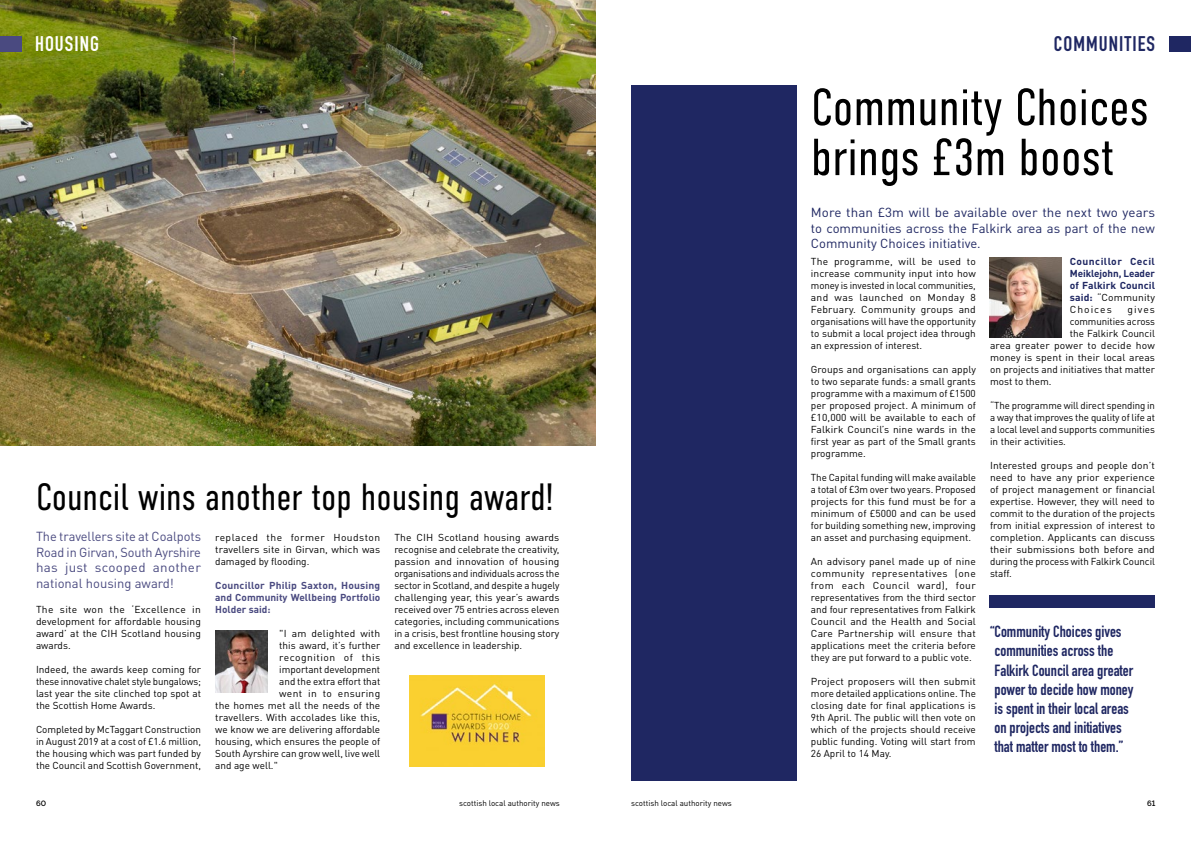
<style>
.page{position:relative;width:1191px;height:842px;background:#fff}
.page>*{position:absolute;margin:0;border:0;box-sizing:border-box;transform-origin:0 0}
.t1{font:300 52px/50px "DIN Condensed";color:#000}
.t2{font:300 38px "DIN Condensed";color:#000}
.t3{font:20.9px "DIN Engschrift Std";letter-spacing:.05em;color:#1f2762}
.t4{font:20.9px "DIN Engschrift Std";letter-spacing:.05em;color:#fff}
.t5{font:16px/19.2px "DIN Engschrift Std";color:#1f2762}
.t6{font:13px/15.6px "DIN Pro";color:#1f2762;text-align:justify}
.t7{font:13px/15.6px "DIN Pro";color:#4a4a80;text-align:justify}
.t8{font:10px/12px "DIN Pro";color:#000;text-align:justify}
.t9{font:700 10px/12px "DIN Pro";color:#4a4a80;text-align:justify}
.t10{font:700 10px/12px "DIN Pro";letter-spacing:.005em;color:#1f2762;text-align:justify}
.t11{font:10px "DIN Pro";letter-spacing:.02em;color:#000}
.t12{font:10px "DIN Pro";letter-spacing:.045em;color:#000}
.t13{font:10px "DIN Pro";letter-spacing:.025em;color:#000}
.t14{font:8px "DIN Pro";color:#000}
.t15{font:600 7.7px "Raleway";color:#000}
.s1{font-weight:400;color:#000}
</style>
<div class="page">
<div style="left:631px;top:85px;width:165px;height:696px;background:#1f2762"></div>
<img style="left:990px;top:258px;width:71px;height:79px">
<div style="left:990px;top:595px;width:165px;height:12px;background:#1f2762"></div>
<div style="left:1169px;top:36px;width:22px;height:15px;background:#1f2762"></div>
<img style="left:0;top:0;width:595px;height:445px">
<div style="left:0;top:36px;width:22px;height:15px;background:#4a4a80"></div>
<img style="left:215px;top:630px;width:53px;height:62px">
<img style="left:410px;top:676px;width:134px;height:90px">
<h3 class="t4" style="left:35px;top:31px;width:65px">HOUSING</h3>
<h2 class="t2" style="left:36px;top:476px;width:519px">Council wins another top housing award!</h2>
<h3 class="t7" style="left:36px;top:528px;width:167px">The travellers site at Coalpots Road in Girvan, South Ayrshire has just scooped another national housing award!</h3>
<p class="t8" style="left:36px;top:603px;width:166px">The site won the ‘Excellence in development for affordable housing award’ at the CIH Scotland housing awards.</p>
<p class="t8" style="left:36px;top:663px;width:167px">Indeed, the awards keep coming for these innovative chalet style bungalows; last year the site clinched top spot at the Scottish Home Awards.</p>
<p class="t8" style="left:36px;top:723px;width:166px">Completed by McTaggart Construction in August 2019 at a cost of £1.6 million, the housing which was part funded by the Council and Scottish Government,</p>
<p class="t8" style="left:394px;top:531px;width:167px">The CIH Scotland housing awards recognise and celebrate the creativity, passion and innovation of housing organisations and individuals across the sector in Scotland, and despite a hugely challenging year, this year’s awards received over 75 entries across eleven categories, including communications in a crisis, best frontline housing story and excellence in leadership.</p>
<p class="t8" style="left:215px;top:531px;width:166px">replaced the former Houdston travellers site in Girvan, which was damaged by flooding.</p>
<p class="t9" style="left:215px;top:579px;width:167px">Councillor Philip Saxton, Housing and Community Wellbeing Portfolio Holder said:</p>
<p class="t11" style="left:279px;top:627px;width:102px">"I am delighted with</p>
<p class="t8" style="left:279px;top:639px;width:102px">this award, it’s further</p>
<p class="t12" style="left:279px;top:651px;width:102px">recognition of this</p>
<p class="t8" style="left:279px;top:663px;width:102px">important development</p>
<p class="t8" style="left:279px;top:675px;width:102px">and the extra effort that</p>
<p class="t13" style="left:279px;top:687px;width:102px">went in to ensuring</p>
<p class="t8" style="left:215px;top:699px;width:167px">the homes met all the needs of the</p>
<p class="t8" style="left:215px;top:711px;width:167px">travellers. With accolades like this,</p>
<p class="t8" style="left:215px;top:723px;width:166px">we know we are delivering affordable</p>
<p class="t8" style="left:215px;top:735px;width:166px">housing, which ensures the people of</p>
<p class="t8" style="left:215px;top:747px;width:166px">South Ayrshire can grow well, live well</p>
<p class="t8" style="left:215px;top:759px;width:64px">and age well."</p>
<h3 class="t3" style="left:1054px;top:31px;width:102px">COMMUNITIES</h3>
<h1 class="t1" style="left:811px;top:82px;width:339px">Community Choices brings £3m boost</h1>
<h3 class="t6" style="left:811px;top:204px;width:346px">More than £3m will be available over the next two years to communities across the Falkirk area as part of the new Community Choices initiative.</h3>
<p class="t8" style="left:811px;top:255px;width:166px">The programme, will be used to increase community input into how money is invested in local communities, and was launched on Monday 8<br>February. Community groups and organisations will have the opportunity to submit a local project idea through an expression of interest.</p>
<p class="t8" style="left:811px;top:363px;width:166px">Groups and organisations can apply to two separate funds: a small grants programme with a maximum of £1500 per proposed project. A minimum of £10,000 will be available to each of Falkirk Council’s nine wards in the first year as part of the Small grants programme.</p>
<p class="t8" style="left:811px;top:471px;width:166px">The Capital funding will make available a total of £3m over two years. Proposed projects for this fund must be for a minimum of £5000 and can be used for building something new, improving an asset and purchasing equipment.</p>
<p class="t8" style="left:811px;top:555px;width:166px">An advisory panel made up of nine community representatives (one from each Council ward), four representatives from the third sector and four representatives from Falkirk Council and the Health and Social Care Partnership will ensure that applications meet the criteria before they are put forward to a public vote.</p>
<p class="t8" style="left:811px;top:675px;width:166px">Project proposers will then submit more detailed applications online. The closing date for final applications is 9th April. The public will then vote on which of the projects should receive public funding. Voting will start from 26 April to 14 May.</p>
<p class="t10" style="left:1069px;top:255px;width:87px">Councillor Cecil Meiklejohn, Leader of Falkirk Council said: <span class="s1">“Community Choices</span></p>
<p class="t8" style="left:1127px;top:303px;width:29px">gives</p>
<p class="t8" style="left:1069px;top:315px;width:87px">communities across</p>
<p class="t8" style="left:1069px;top:327px;width:87px">the Falkirk Council</p>
<p class="t8" style="left:990px;top:339px;width:166px">area greater power to decide how</p>
<p class="t8" style="left:990px;top:351px;width:166px">money is spent in their local areas</p>
<p class="t8" style="left:990px;top:363px;width:166px">on projects and initiatives that matter</p>
<p class="t8" style="left:990px;top:375px;width:63px">most to them.</p>
<p class="t8" style="left:990px;top:399px;width:166px">“The programme will direct spending in a way that improves the quality of life at a local level and supports communities in their activities.</p>
<p class="t8" style="left:990px;top:459px;width:166px">Interested groups and people don’t need to have any prior experience of project management or financial expertise. However, they will need to commit to the duration of the projects from initial expression of interest to completion. Applicants can discuss their submissions both before and during the process with Falkirk Council staff.</p>
<h3 class="t5" style="left:990px;top:622px;width:145px">“Community Choices gives communities across the<br>Falkirk Council area greater power to decide how money is spent in their local areas on projects and initiatives that matter most to them.”</h3>
<p class="t15" style="left:36px;top:799px;width:12px">60</p>
<p class="t14" style="left:459px;top:797px;width:102px">scottish local authority news</p>
<p class="t14" style="left:631px;top:797px;width:102px">scottish local authority news</p>
<p class="t15" style="left:1147px;top:799px;width:10px">61</p>
</div>
